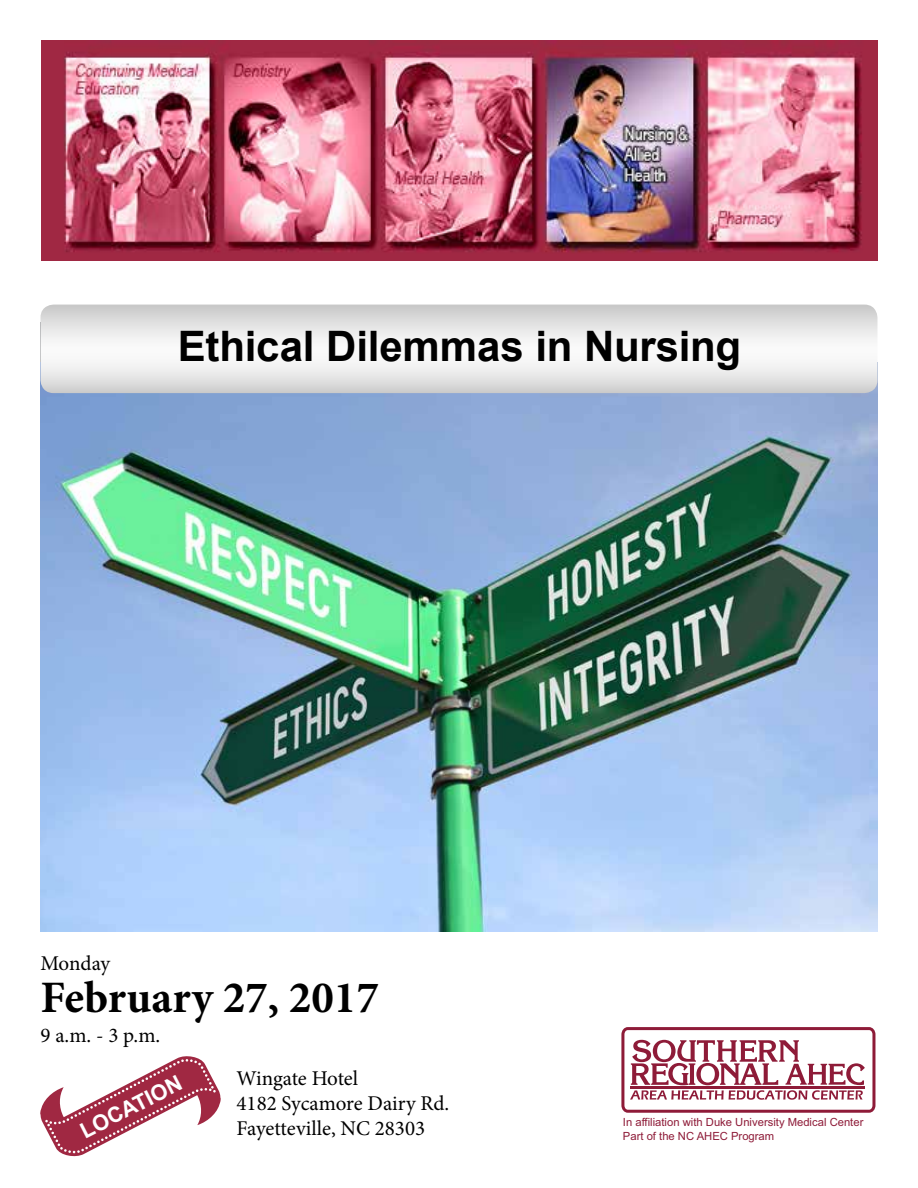
<style>
.page{position:relative;width:918px;height:1188px;background:#fff}
.page>*{position:absolute;margin:0;border:0;box-sizing:border-box;transform-origin:0 0}
.t1{font:700 45px "Minion Pro";color:#000}
.t2{font:700 42px "Arial";letter-spacing:-.005em;color:#000}
.t3{font:700 21.6px "Arial";color:#fff}
.t4{font:21px/25.2px "Minion Pro";letter-spacing:-.005em;color:#000}
.t5{font:11.25px/13.5px "Arial";color:#8e1b38}
</style>
<div class="page">
<img style="left:40px;top:393px;width:838px;height:539px">
<img style="left:42px;top:40px;width:836px;height:220px">
<svg style="left:621px;top:1027px;width:255px;height:86px"></svg>
<svg style="left:40px;top:305px;width:838px;height:88px"></svg>
<svg style="left:40px;top:1056px;width:181px;height:101px"></svg>
<h2 class="t2" style="left:178px;top:318px;width:565px">Ethical Dilemmas in Nursing</h2>
<p class="t4" style="left:40px;top:951px;width:71px">Monday</p>
<h1 class="t1" style="left:40px;top:966px;width:340px">February 27, 2017</h1>
<p class="t4" style="left:40px;top:1023px;width:121px">9 a.m. - 3 p.m.</p>
<p class="t3" style="left:75px;top:1119px;width:113px;rotate:-27deg">LOCATION</p>
<p class="t4" style="left:237px;top:1066px;width:214px">Wingate Hotel<br>4182 Sycamore Dairy Rd.<br>Fayetteville, NC 28303</p>
<p class="t5" style="left:623px;top:1116px;width:242px">In affiliation with Duke University Medical Center<br>Part of the NC AHEC Program</p>
</div>
